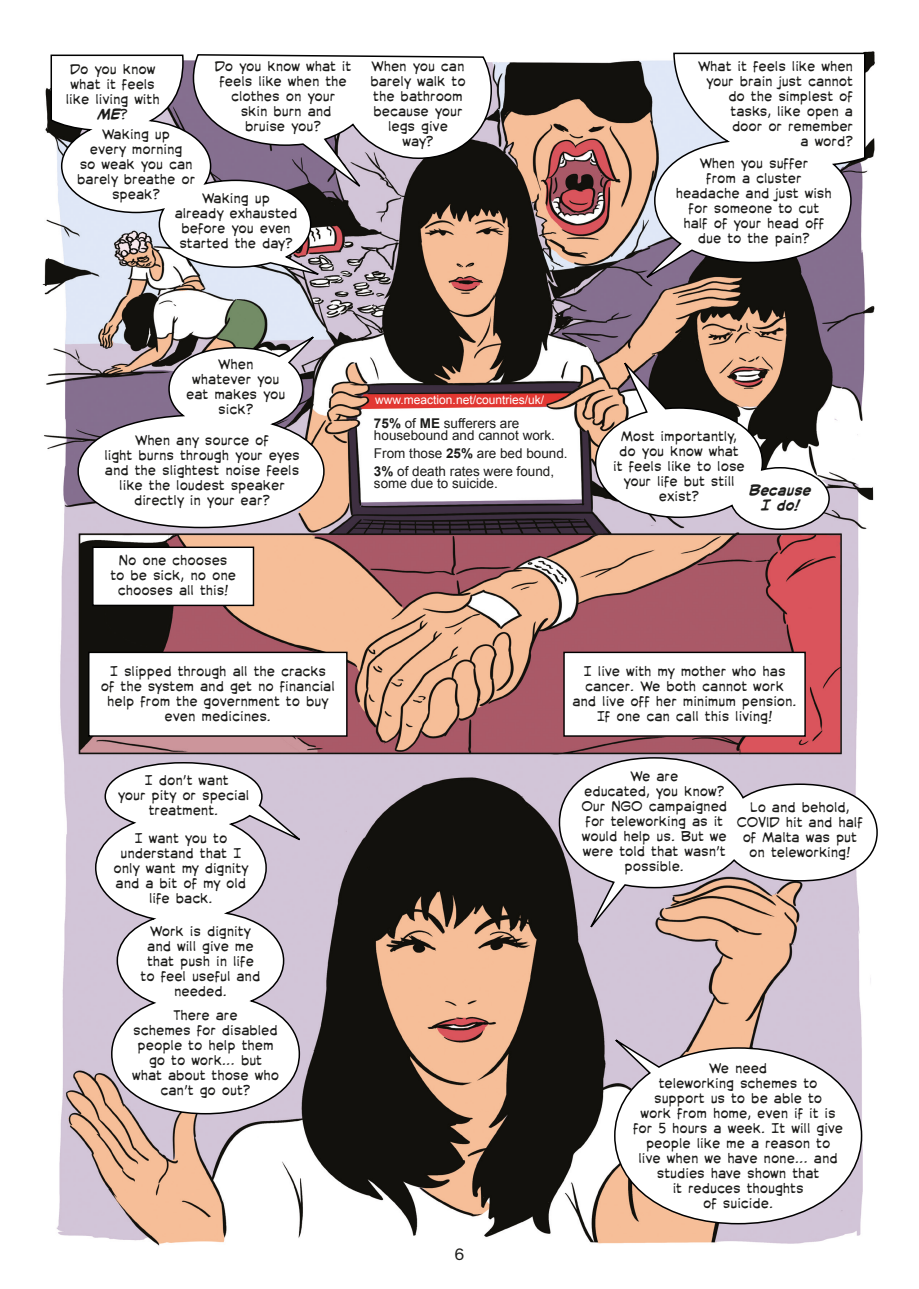
<style>
.page{position:relative;width:919px;height:1289px;background:#fff}
.page>*{position:absolute;margin:0;border:0;box-sizing:border-box;transform-origin:0 0}
.t1{font:18px/15px "Silver Age LCBB";color:#1d1d1b;text-align:center}
.t2{font:italic 700 18px "Silver Age LCBB";color:#1d1d1b}
.t3{font:18px "Baxter Sans Core";color:#1d1d1b}
.t4{font:13.5px/12px "Arial";color:#1d1d1b}
.t5{font:12px "Arial";color:#fff}
.s1{font-weight:700;font-style:italic}
.s2{font-weight:700}
</style>
<div class="page">
<img style="left:42px;top:51px;width:833px;height:1195px">
<svg style="left:50px;top:54px;width:279px;height:224px"></svg>
<svg style="left:192px;top:51px;width:300px;height:142px"></svg>
<svg style="left:637px;top:52px;width:229px;height:233px"></svg>
<svg style="left:77px;top:331px;width:248px;height:198px"></svg>
<svg style="left:594px;top:355px;width:236px;height:175px"></svg>
<div style="left:88px;top:651px;width:259px;height:85px;background:#fff;border:1px solid #000"></div>
<div style="left:563px;top:651px;width:242px;height:85px;background:#fff;border:1px solid #000"></div>
<div style="left:92px;top:546px;width:162px;height:60px;background:#fff;border:1px solid #000"></div>
<svg style="left:94px;top:761px;width:215px;height:354px"></svg>
<svg style="left:558px;top:756px;width:320px;height:182px"></svg>
<svg style="left:604px;top:1031px;width:259px;height:194px"></svg>
<p class="t1" style="left:215px;top:59px;width:138px">Do you know what it feels like when the clothes on your</p>
<p class="t1" style="left:241px;top:104px;width:92px;text-align:left">skin burn and bruise you?</p>
<p class="t1" style="left:66px;top:62px;width:95px">Do you know what it feels like living with<br><span class="s1">ME</span>?</p>
<p class="t1" style="left:102px;top:127px;width:69px">Waking up</p>
<p class="t1" style="left:77px;top:142px;width:119px">every morning<br>so weak you can barely breathe or speak?</p>
<p class="t1" style="left:202px;top:191px;width:69px">Waking up</p>
<p class="t1" style="left:175px;top:206px;width:124px;text-align:left">already exhausted before you even started the day?</p>
<p class="t1" style="left:370px;top:59px;width:97px">When you can barely walk to the bathroom because your legs give</p>
<p class="t1" style="left:402px;top:134px;width:32px">way?</p>
<p class="t1" style="left:218px;top:357px;width:37px">When</p>
<p class="t1" style="left:186px;top:372px;width:101px">whatever you eat makes you sick?</p>
<p class="t1" style="left:135px;top:433px;width:135px">When any source of</p>
<p class="t1" style="left:104px;top:448px;width:197px">light burns through your eyes and the slightest noise feels like the loudest speaker directly in your ear?</p>
<p class="t1" style="left:110px;top:553px;width:127px">No one chooses to be sick, no one chooses all this!</p>
<p class="t5" style="left:375px;top:392px;width:170px">www.meaction.net/countries/uk/</p>
<p class="t4" style="left:374px;top:417px;width:182px"><span class="s2">75%</span> of <span class="s2">ME</span> sufferers are housebound and cannot work.</p>
<p class="t4" style="left:374px;top:447px;width:195px">From those <span class="s2">25%</span> are bed bound.</p>
<p class="t4" style="left:374px;top:465px;width:182px"><span class="s2">3%</span> of death rates were found, some due to suicide.</p>
<p class="t1" style="left:698px;top:59px;width:156px;text-align:right">What it feels like when your brain just cannot do the simplest of tasks, like open a door or remember</p>
<p class="t1" style="left:800px;top:134px;width:54px">a word?</p>
<p class="t1" style="left:699px;top:155px;width:110px">When you suffer</p>
<p class="t1" style="left:676px;top:170px;width:157px">from a cluster headache and just wish for someone to cut half of your head off due to the pain?</p>
<p class="t1" style="left:613px;top:428px;width:133px">Most importantly, do you know what it feels like to lose your life but still exist?</p>
<p class="t2" style="left:748px;top:480px;width:63px">Because</p>
<p class="t2" style="left:760px;top:495px;width:40px">I do!</p>
<p class="t1" style="left:101px;top:664px;width:235px">I slipped through all the cracks of the system and get no financial help from the government to buy even medicines.</p>
<p class="t1" style="left:572px;top:664px;width:226px">I live with my mother who has cancer. We both cannot work and live off her minimum pension.<br>If one can call this living!</p>
<p class="t1" style="left:145px;top:773px;width:85px">I don’t want</p>
<p class="t1" style="left:118px;top:788px;width:133px">your pity or special treatment.</p>
<p class="t1" style="left:113px;top:830px;width:136px">I want you to understand that I only want my dignity and a bit of my old life back.</p>
<p class="t1" style="left:150px;top:923px;width:102px">Work is dignity</p>
<p class="t1" style="left:147px;top:938px;width:108px">and will give me</p>
<p class="t1" style="left:140px;top:953px;width:121px">that push in life to feel useful and needed.</p>
<p class="t1" style="left:173px;top:1007px;width:66px">There are</p>
<p class="t1" style="left:132px;top:1022px;width:148px">schemes for disabled people to help them go to work… but what about those who can’t go out?</p>
<p class="t3" style="left:454px;top:1242px;width:12px">6</p>
<p class="t1" style="left:630px;top:768px;width:49px">We are</p>
<p class="t1" style="left:581px;top:783px;width:147px">educated, you know?<br>Our NGO campaigned for teleworking as it would help us. But we were told that wasn’t possible.</p>
<p class="t1" style="left:736px;top:800px;width:127px">Lo and behold,<br>COVlD hit and half of Malta was put on teleworking!</p>
<p class="t1" style="left:709px;top:1060px;width:60px">We need</p>
<p class="t1" style="left:654px;top:1075px;width:169px;text-align:left">teleworking schemes to support us to be able to</p>
<p class="t1" style="left:633px;top:1105px;width:211px">work from home, even if it is for 5 hours a week. It will give people like me a reason to live when we have none… and studies have shown that</p>
<p class="t1" style="left:672px;top:1180px;width:132px">it reduces thoughts</p>
<p class="t1" style="left:703px;top:1195px;width:71px">of suicide.</p>
</div>
